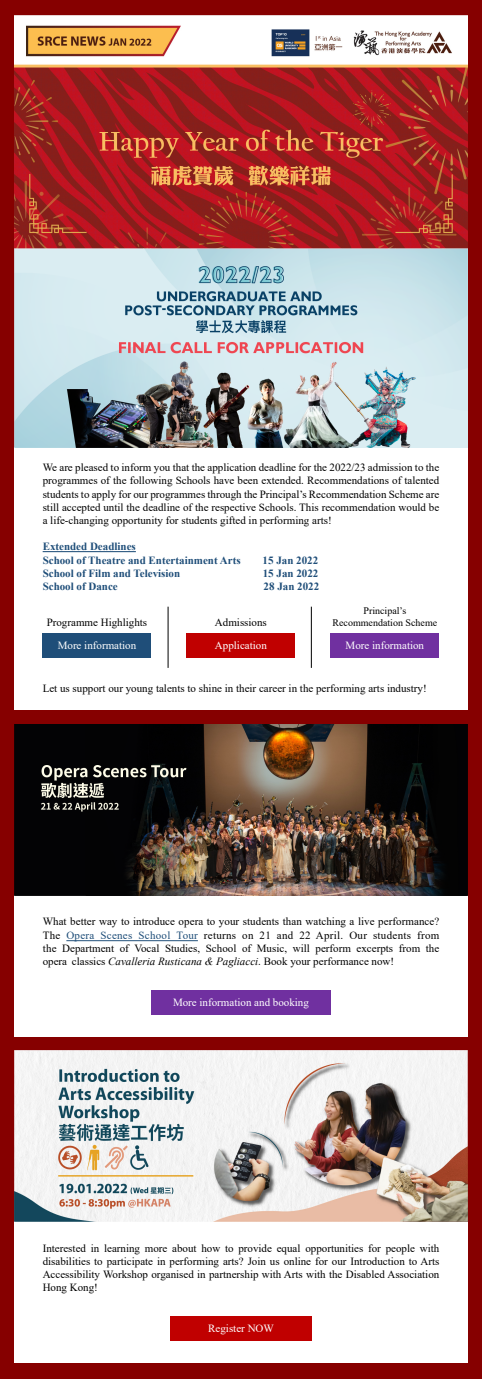
<style>
.page{position:relative;width:482px;height:1379px;background:#860000}
.page>*{position:absolute;margin:0;border:0;box-sizing:border-box;transform-origin:0 0}
.t1{font:11px/13.2px "Times New Roman";color:#000;text-align:justify}
.t2{font:700 11px/13.2px "Times New Roman";color:#1f4e79}
.t3{font:11px "Times New Roman";color:#fff}
.t4{font:10px/12px "Times New Roman";color:#000;text-align:center}
.s1{color:#1f4e79}
.s2{font-style:italic}
</style>
<div class="page">
<div style="left:14px;top:447px;width:454px;height:263px;background:#fff"></div>
<div style="left:14px;top:895px;width:454px;height:142px;background:#fff"></div>
<div style="left:14px;top:1221px;width:454px;height:142px;background:#fff"></div>
<img style="left:14px;top:16px;width:454px;height:431px">
<img style="left:14px;top:1051px;width:454px;height:170px">
<img style="left:14px;top:725px;width:454px;height:170px">
<hr style="left:43px;top:551px;width:93px;height:1px;background:#1f4e79">
<div style="left:43px;top:633px;width:108px;height:24px;background:#1f4e79"></div>
<div style="left:186px;top:633px;width:109px;height:24px;background:#c00000"></div>
<div style="left:330px;top:633px;width:109px;height:24px;background:#7030a0"></div>
<hr style="left:168px;top:607px;width:1px;height:61px;background:#000">
<hr style="left:311px;top:607px;width:1px;height:61px;background:#000">
<div style="left:151px;top:990px;width:180px;height:24px;background:#7030a0"></div>
<div style="left:170px;top:1316px;width:142px;height:24px;background:#c00000"></div>
<hr style="left:66px;top:940px;width:132px;height:1px;background:#1f4e79">
<p class="t1" style="left:43px;top:461px;width:398px">We are pleased to inform you that the application deadline for the 2022/23 admission to the programmes of the following Schools have been extended. Recommendations of talented students to apply for our programmes through the Principal’s Recommendation Scheme are still accepted until the deadline of the respective Schools. This recommendation would be a life-changing opportunity for students gifted in performing arts!</p>
<p class="t2" style="left:43px;top:540px;width:199px">Extended Deadlines<br>School of Theatre and Entertainment Arts</p>
<p class="t2" style="left:263px;top:553px;width:57px">15 Jan 2022</p>
<p class="t2" style="left:43px;top:566px;width:139px">School of Film and Television</p>
<p class="t2" style="left:263px;top:566px;width:57px">15 Jan 2022</p>
<p class="t2" style="left:43px;top:579px;width:77px">School of Dance</p>
<p class="t2" style="left:264px;top:579px;width:57px">28 Jan 2022</p>
<p class="t1" style="left:47px;top:615px;width:102px">Programme Highlights</p>
<p class="t3" style="left:58px;top:638px;width:80px">More information</p>
<p class="t1" style="left:215px;top:615px;width:53px">Admissions</p>
<p class="t3" style="left:215px;top:638px;width:53px">Application</p>
<p class="t4" style="left:332px;top:604px;width:106px">Principal’s<br>Recommendation Scheme</p>
<p class="t3" style="left:346px;top:638px;width:80px">More information</p>
<p class="t1" style="left:43px;top:681px;width:386px">Let us support our young talents to shine in their career in the performing arts industry!</p>
<p class="t1" style="left:43px;top:915px;width:398px">What better way to introduce opera to your students than watching a live performance?<br>The <span class="s1">Opera Scenes School Tour</span> returns on 21 and 22 April. Our students from the Department of Vocal Studies, School of Music, will perform excerpts from the opera classics <span class="s2">Cavalleria Rusticana &amp; Pagliacci</span>. Book your performance now!</p>
<p class="t3" style="left:173px;top:995px;width:137px">More information and booking</p>
<p class="t1" style="left:43px;top:1241px;width:398px">Interested in learning more about how to provide equal opportunities for people with disabilities to participate in performing arts? Join us online for our Introduction to Arts Accessibility Workshop organised in partnership with Arts with the Disabled Association Hong Kong!</p>
<p class="t3" style="left:208px;top:1321px;width:67px">Register NOW</p>
</div>
